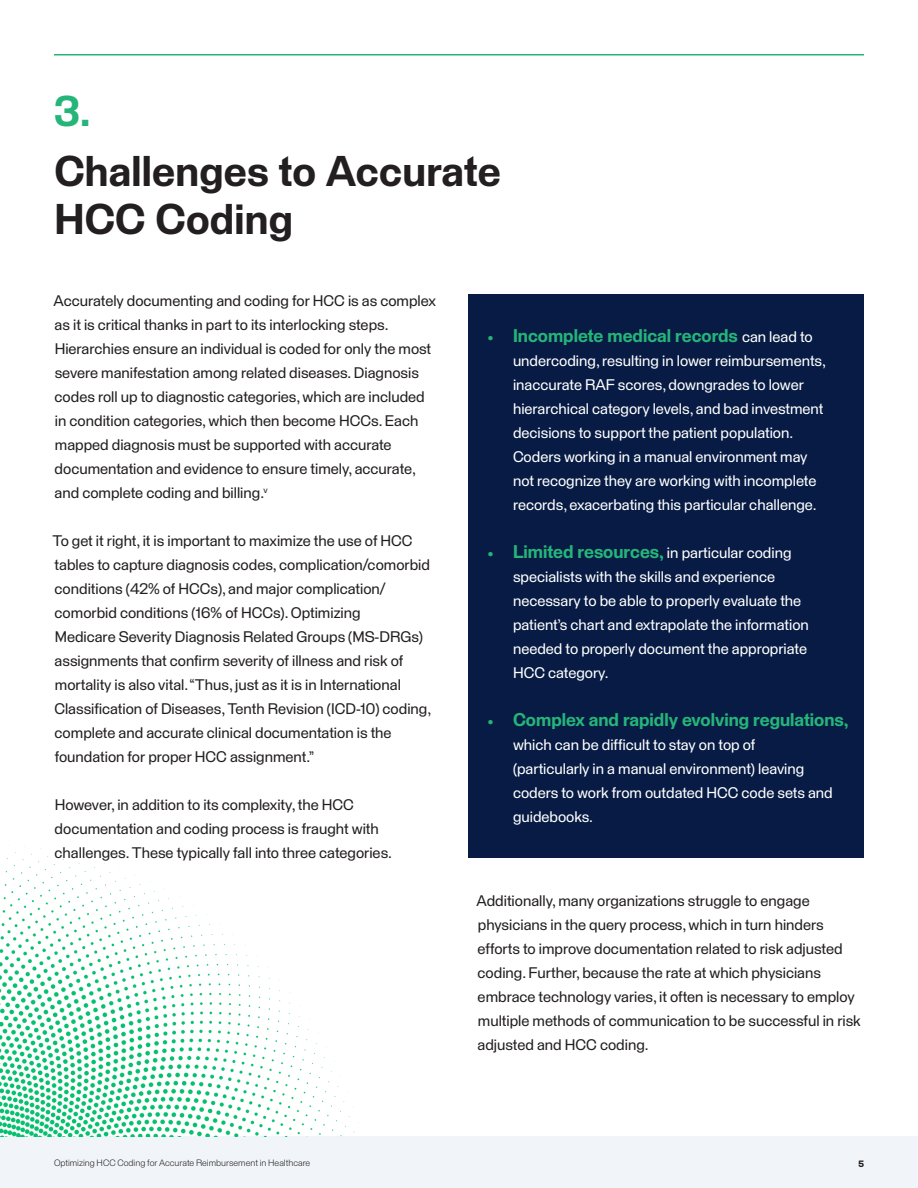
<style>
.page{position:relative;width:918px;height:1188px;background:#fff}
.page>*{position:absolute;margin:0;border:0;box-sizing:border-box;transform-origin:0 0}
.t1{font:600 42px/48px "Staff";letter-spacing:.005em;color:#231f20}
.t2{font:600 42px "Staff";color:#25b579}
.Body_Copy{font:600 18px "Staff";color:#25b579}
.Body_Copy-2{font:15px/24px "Staff";color:#231f20}
.Body_Copy-3{font:15px/24px "Staff";color:#fff}
.t3{font:300 9px "Staff";color:#231f20}
.t4{font:700 9px "Staff";color:#231f20}
.s1{font-weight:400;font-size:15px}
.s2{font-weight:400;font-size:15px;color:#fff}
.s3{color:#25b579}
.s4{font-weight:600;font-size:18px;color:#25b579}
</style>
<div class="page">
<div style="left:0;top:1136px;width:918px;height:52px;background:#f1f4f8"></div>
<img style="left:0;top:845px;width:359px;height:291px">
<div style="left:468px;top:294px;width:396px;height:564px;background:#071b44"></div>
<hr style="left:54px;top:54px;width:810px;height:2px;background:#25b579">
<h2 class="t2" style="left:54px;top:86px;width:38px">3.</h2>
<h2 class="t1" style="left:54px;top:147px;width:448px">Challenges to Accurate<br>HCC Coding</h2>
<p class="Body_Copy-2" style="left:54px;top:289px;width:384px">Accurately documenting and coding for HCC is as complex as it is critical thanks in part to its interlocking steps.<br>Hierarchies ensure an individual is coded for only the most severe manifestation among related diseases. Diagnosis codes roll up to diagnostic categories, which are included in condition categories, which then become HCCs. Each mapped diagnosis must be supported with accurate documentation and evidence to ensure timely, accurate, and complete coding and billing.<sup>v</sup></p>
<p class="Body_Copy-2" style="left:53px;top:529px;width:380px">To get it right, it is important to maximize the use of HCC tables to capture diagnosis codes, complication/comorbid conditions (42% of HCCs), and major complication/ comorbid conditions (16% of HCCs). Optimizing<br>Medicare Severity Diagnosis Related Groups (MS-DRGs) assignments that confirm severity of illness and risk of mortality is also vital. “Thus, just as it is in International Classification of Diseases, Tenth Revision (ICD-10) coding, complete and accurate clinical documentation is the foundation for proper HCC assignment.”</p>
<p class="Body_Copy-2" style="left:55px;top:793px;width:339px">However, in addition to its complexity, the HCC documentation and coding process is fraught with challenges. These typically fall into three categories.</p>
<p class="Body_Copy" style="left:488px;top:325px;width:327px"><span class="s1">•</span> Incomplete medical records <span class="s2">can lead to</span></p>
<p class="Body_Copy-3" style="left:513px;top:349px;width:314px">undercoding, resulting in lower reimbursements, inaccurate RAF scores, downgrades to lower hierarchical category levels, and bad investment decisions to support the patient population.<br>Coders working in a manual environment may not recognize they are working with incomplete records, exacerbating this particular challenge.</p>
<p class="Body_Copy-3" style="left:513px;top:541px;width:297px;text-indent:-26px"><span class="s3">•</span> <span class="s4">Limited resources,</span> in particular coding specialists with the skills and experience necessary to be able to properly evaluate the patient’s chart and extrapolate the information needed to properly document the appropriate HCC category.</p>
<p class="Body_Copy" style="left:488px;top:709px;width:363px"><span class="s1">•</span> Complex and rapidly evolving regulations,</p>
<p class="Body_Copy-3" style="left:513px;top:733px;width:321px">which can be difficult to stay on top of (particularly in a manual environment) leaving coders to work from outdated HCC code sets and guidebooks.</p>
<p class="Body_Copy-2" style="left:477px;top:889px;width:386px">Additionally, many organizations struggle to engage physicians in the query process, which in turn hinders efforts to improve documentation related to risk adjusted coding. Further, because the rate at which physicians embrace technology varies, it often is necessary to employ multiple methods of communication to be successful in risk adjusted and HCC coding.</p>
<p class="t3" style="left:54px;top:1158px;width:258px">Optimizing HCC Coding for Accurate Reimbursement in Healthcare</p>
<p class="t4" style="left:858px;top:1158px;width:7px">5</p>
</div>
